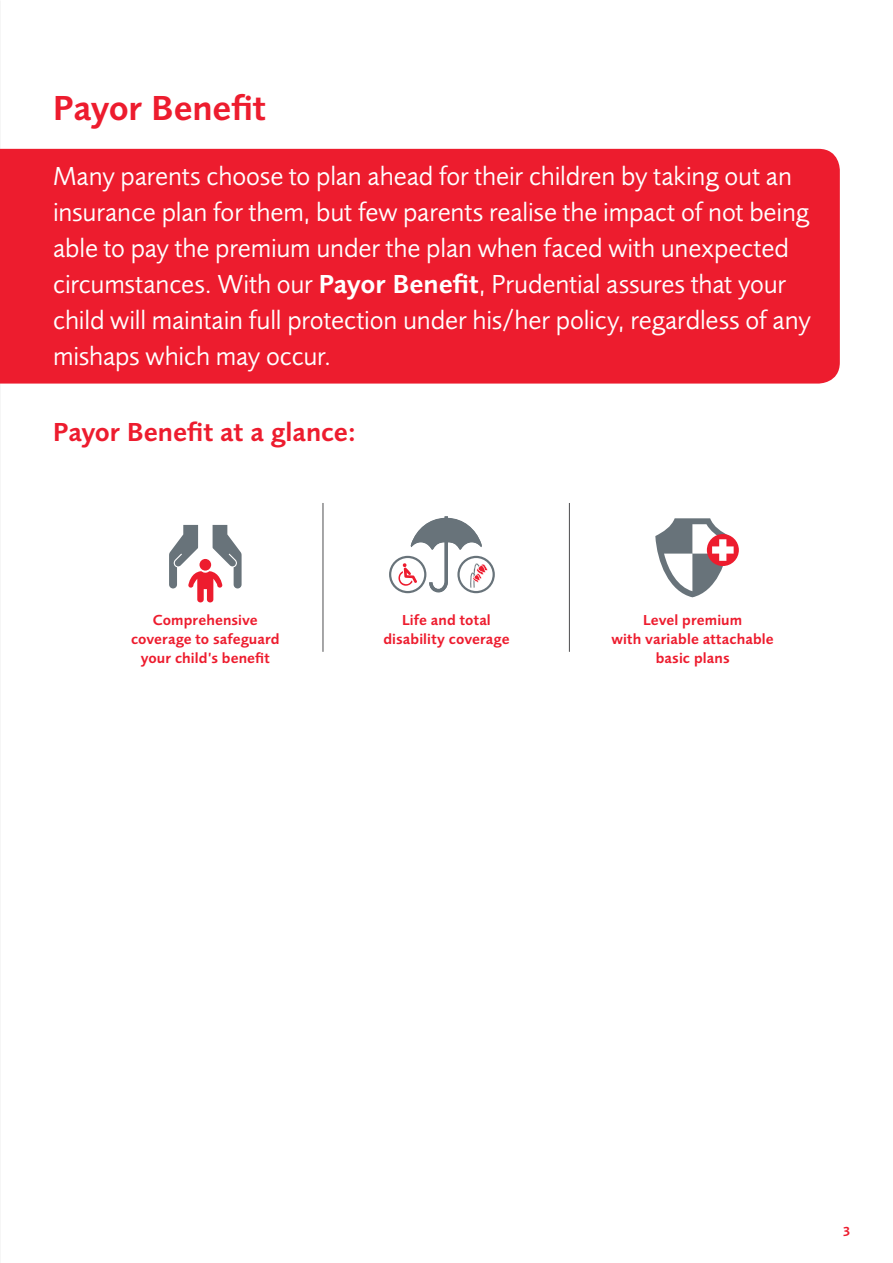
<style>
.page{position:relative;width:893px;height:1263px;background:#fff}
.page>*{position:absolute;margin:0;border:0;box-sizing:border-box;transform-origin:0 0}
.t1{font:600 36px "Pru Sans";letter-spacing:-.005em;color:#ed1c2e}
.t2{font:27px/36px "Pru Sans";letter-spacing:-.005em;color:#fff}
.t3{font:600 27px "Pru Sans";color:#ed1c2e}
.t4{font:600 15px/18.8px "Pru Sans";letter-spacing:.01em;color:#ed1c2e;text-align:center}
.t5{font:600 13.5px "Pru Sans";color:#ed1c2e}
.s1{font-weight:600}
</style>
<div class="page">
<hr style="left:569px;top:503px;width:1px;height:149px;background:#4d4d4f">
<hr style="left:323px;top:503px;width:1px;height:149px;background:#4d4d4f">
<div style="left:0;top:149px;width:840px;height:235px;background:#ed1c2e"></div>
<svg style="left:169px;top:525px;width:73px;height:77px"></svg>
<svg style="left:389px;top:516px;width:106px;height:77px"></svg>
<div style="left:707px;top:534px;width:32px;height:32px;background:#ed1c2e;border-radius:50%"></div>
<svg style="left:655px;top:518px;width:79px;height:79px"></svg>
<h1 class="t1" style="left:53px;top:87px;width:215px">Payor Benefit</h1>
<p class="t2" style="left:53px;top:158px;width:759px">Many parents choose to plan ahead for their children by taking out an insurance plan for them, but few parents realise the impact of not being able to pay the premium under the plan when faced with unexpected circumstances. With our <span class="s1">Payor Benefit</span>, Prudential assures that your child will maintain full protection under his/her policy, regardless of any mishaps which may occur.</p>
<p class="t3" style="left:53px;top:417px;width:305px">Payor Benefit at a glance:</p>
<p class="t4" style="left:131px;top:611px;width:150px">Comprehensive coverage to safeguard your child’s benefit</p>
<p class="t4" style="left:383px;top:611px;width:128px">Life and total disability coverage</p>
<p class="t4" style="left:611px;top:611px;width:164px">Level premium<br>with variable attachable basic plans</p>
<p class="t5" style="left:843px;top:1224px;width:9px">3</p>
</div>
